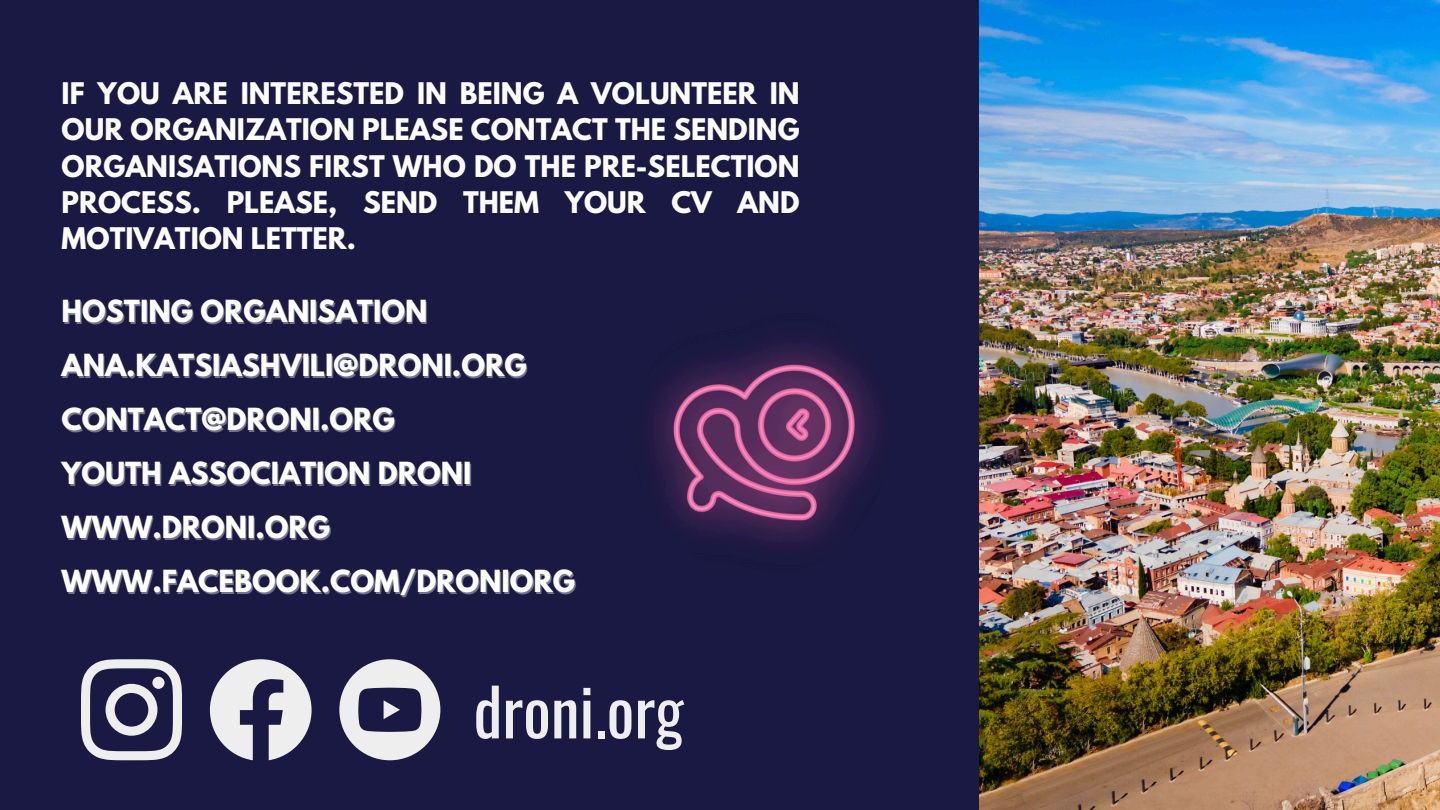
<style>
.page{position:relative;width:1440px;height:810px;background:#1a1943}
.page>*{position:absolute;margin:0;border:0;box-sizing:border-box;transform-origin:0 0}
.t1{font:65.2px "Oswald";color:#eee}
.t2{font:700 27px "League Spartan";color:#fefefe}
.t3{font:700 26.4px/36.4px "League Spartan";color:#fdfdfd;text-align:justify}
</style>
<div class="page">
<img style="left:979px;top:0;width:461px;height:810px">
<svg style="left:81px;top:659px;width:101px;height:101px"></svg>
<div style="left:152px;top:677px;width:13px;height:12px;background:#eee;border-radius:50%"></div>
<svg style="left:210px;top:659px;width:102px;height:101px"></svg>
<svg style="left:339px;top:659px;width:101px;height:101px"></svg>
<img style="left:633px;top:299px;width:256px;height:277px;border-radius:50%">
<p class="t3" style="left:62px;top:78px;width:740px">IF YOU ARE INTERESTED IN BEING A VOLUNTEER IN OUR ORGANIZATION PLEASE CONTACT THE SENDING ORGANISATIONS FIRST WHO DO THE PRE-SELECTION PROCESS. PLEASE, SEND THEM YOUR CV AND MOTIVATION LETTER.</p>
<p class="t2" style="left:62px;top:298px;width:367px">HOSTING ORGANISATION</p>
<p class="t2" style="left:62px;top:352px;width:467px">ANA.KATSIASHVILI@DRONI.ORG</p>
<p class="t2" style="left:62px;top:406px;width:335px">CONTACT@DRONI.ORG</p>
<p class="t2" style="left:62px;top:460px;width:411px">YOUTH ASSOCIATION DRONI</p>
<p class="t2" style="left:62px;top:514px;width:270px">WWW.DRONI.ORG</p>
<p class="t2" style="left:62px;top:568px;width:515px">WWW.FACEBOOK.COM/DRONIORG</p>
<p class="t1" style="left:473px;top:661px;width:212px">droni.org</p>
</div>
